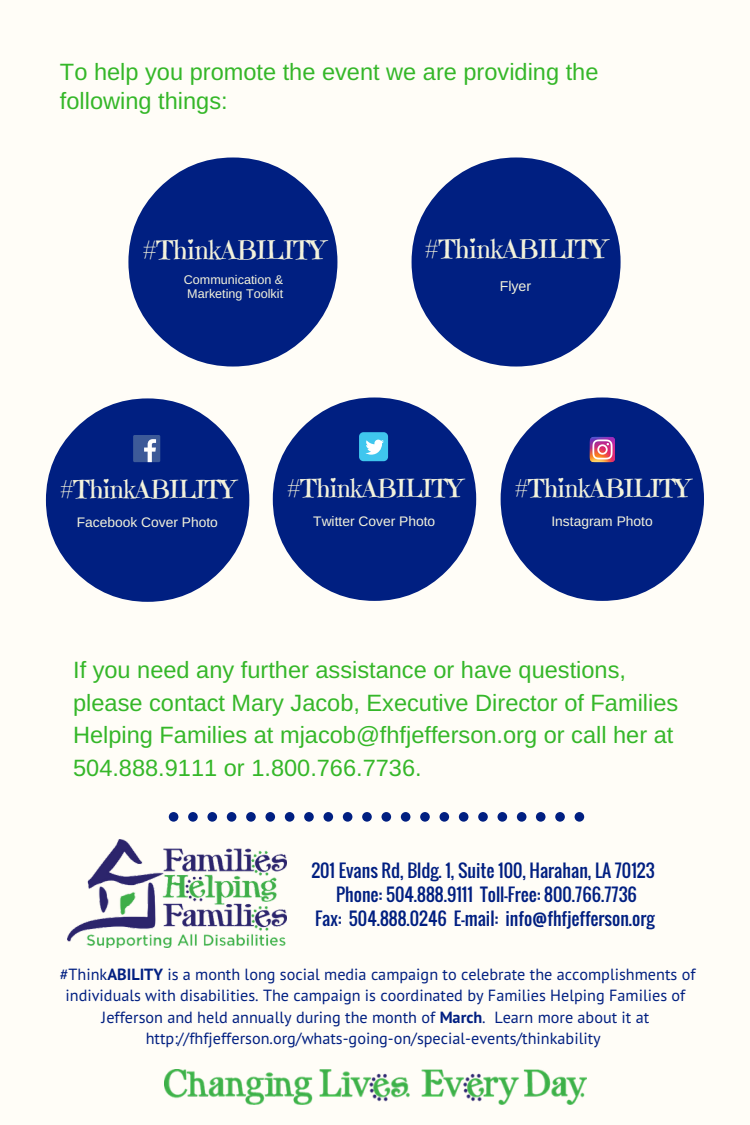
<style>
.page{position:relative;width:750px;height:1125px;background:#fffdf7}
.page>*{position:absolute;margin:0;border:0;box-sizing:border-box;transform-origin:0 0}
.t1{font:25.75px "Emilys Candy";color:#f3f2db}
.t2{font:25.62px "Emilys Candy";color:#f3f2db}
.t3{font:24.88px "Emilys Candy";letter-spacing:-.005em;color:#f3f2db}
.t4{font:23.62px/32.8px "Arimo";color:#35b729}
.t5{font:17.62px/24.4px "Oswald";color:#001f81;text-align:center}
.t6{font:16.25px/21.5px "PT Sans";color:#001f81;text-align:center}
.t7{font:14.25px "Arimo";color:#f3f2db}
.t8{font:13.88px "Arimo";color:#f3f2db}
.t9{font:13.75px "Arimo";color:#f3f2db}
.t10{font:12.62px/14px "Arimo";color:#f3f2db}
.s1{font-weight:700}
</style>
<div class="page">
<img style="left:164px;top:1070px;width:423px;height:34px">
<img style="left:67px;top:839px;width:220px;height:109px">
<div style="left:265px;top:812px;width:10px;height:10px;background:#001f81;border-radius:50%"></div>
<div style="left:285px;top:812px;width:9px;height:10px;background:#001f81;border-radius:50%"></div>
<div style="left:246px;top:812px;width:10px;height:10px;background:#001f81;border-radius:50%"></div>
<div style="left:323px;top:812px;width:10px;height:10px;background:#001f81;border-radius:50%"></div>
<svg style="left:169px;top:812px;width:9px;height:10px"></svg>
<div style="left:343px;top:812px;width:9px;height:10px;background:#001f81;border-radius:50%"></div>
<div style="left:188px;top:812px;width:10px;height:10px;background:#001f81;border-radius:50%"></div>
<div style="left:207px;top:812px;width:10px;height:10px;background:#001f81;border-radius:50%"></div>
<div style="left:227px;top:812px;width:9px;height:10px;background:#001f81;border-radius:50%"></div>
<div style="left:304px;top:812px;width:10px;height:10px;background:#001f81;border-radius:50%"></div>
<div style="left:459px;top:812px;width:9px;height:10px;background:#001f81;border-radius:50%"></div>
<div style="left:478px;top:812px;width:10px;height:10px;background:#001f81;border-radius:50%"></div>
<div style="left:498px;top:812px;width:9px;height:10px;background:#001f81;border-radius:50%"></div>
<div style="left:517px;top:812px;width:9px;height:10px;background:#001f81;border-radius:50%"></div>
<div style="left:440px;top:812px;width:9px;height:10px;background:#001f81;border-radius:50%"></div>
<div style="left:382px;top:812px;width:9px;height:10px;background:#001f81;border-radius:50%"></div>
<div style="left:401px;top:812px;width:9px;height:10px;background:#001f81;border-radius:50%"></div>
<div style="left:362px;top:812px;width:10px;height:10px;background:#001f81;border-radius:50%"></div>
<div style="left:420px;top:812px;width:10px;height:10px;background:#001f81;border-radius:50%"></div>
<svg style="left:536px;top:812px;width:10px;height:10px"></svg>
<div style="left:555px;top:812px;width:10px;height:10px;background:#001f81;border-radius:50%"></div>
<div style="left:575px;top:812px;width:9px;height:10px;background:#001f81;border-radius:50%"></div>
<svg style="left:128px;top:158px;width:209px;height:209px;fill:#001f81"></svg>
<svg style="left:412px;top:158px;width:209px;height:209px;fill:#001f81"></svg>
<svg style="left:46px;top:398px;width:203px;height:204px;fill:#001f81"></svg>
<div style="left:133px;top:435px;width:27px;height:27px;background:#3d5a98"></div>
<svg style="left:144px;top:439px;width:12px;height:23px"></svg>
<svg style="left:273px;top:398px;width:203px;height:203px;fill:#001f81"></svg>
<div style="left:359px;top:432px;width:29px;height:29px;background:#3fc6ee;border-radius:4px"></div>
<svg style="left:365px;top:440px;width:19px;height:15px"></svg>
<svg style="left:501px;top:398px;width:203px;height:203px;fill:#001f81"></svg>
<img style="left:590px;top:437px;width:25px;height:25px">
<h3 class="t4" style="left:60px;top:57px;width:540px;line-height:29px">To help you promote the event we are providing the following things:</h3>
<h1 class="t1" style="left:143px;top:234px;width:183px">#ThinkABILITY</h1>
<p class="t10" style="left:184px;top:273px;width:101px">Communication &amp;<br>Marketing Toolkit</p>
<h2 class="t2" style="left:425px;top:233px;width:183px">#ThinkABILITY</h2>
<p class="t7" style="left:500px;top:278px;width:33px">Flyer</p>
<h3 class="t3" style="left:60px;top:474px;width:176px">#ThinkABILITY</h3>
<p class="t9" style="left:77px;top:514px;width:143px">Facebook Cover Photo</p>
<h3 class="t3" style="left:287px;top:473px;width:176px">#ThinkABILITY</h3>
<p class="t8" style="left:313px;top:513px;width:124px">Twitter Cover Photo</p>
<h3 class="t3" style="left:515px;top:473px;width:176px">#ThinkABILITY</h3>
<p class="t8" style="left:551px;top:513px;width:103px">Instagram Photo</p>
<h3 class="t4" style="left:73px;top:653px;width:607px">If you need any further assistance or have questions, please contact Mary Jacob, Executive Director of Families Helping Families at mjacob@fhfjefferson.org or call her at 504.888.9111 or 1.800.766.7736.</h3>
<p class="t5" style="left:311px;top:857px;width:345px">201 Evans Rd, Bldg. 1, Suite 100, Harahan, LA 70123<br>Phone: 504.888.9111 Toll-Free: 800.766.7736<br>Fax: 504.888.0246 E-mail: info@fhfjefferson.org</p>
<p class="t6" style="left:60px;top:963px;width:637px">#Think<span class="s1">ABILITY</span> is a month long social media campaign to celebrate the accomplishments of individuals with disabilities. The campaign is coordinated by Families Helping Families of Jefferson and held annually during the month of <span class="s1">March</span>. Learn more about it at http://fhfjefferson.org/whats-going-on/special-events/thinkability</p>
</div>
